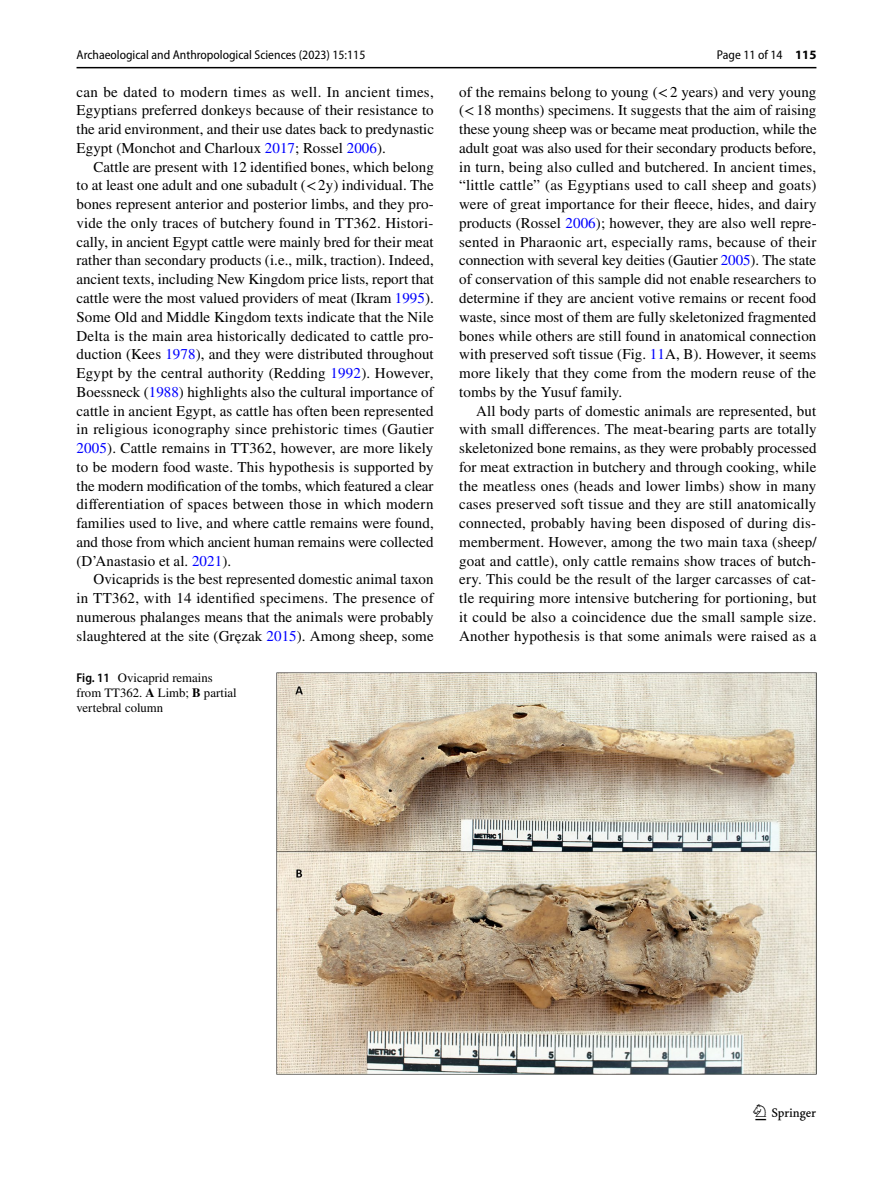
<style>
.page{position:relative;width:893px;height:1187px;background:#fff}
.page>*{position:absolute;margin:0;border:0;box-sizing:border-box;transform-origin:0 0}
.t1{font:22.5px "Springnew Regular 3";color:#000}
.t2{font:15px/18.8px "STIX";letter-spacing:.005em;color:#000;text-align:justify}
.t3{font:semi-condensed 12.75px "Myriad Pro";color:#000}
.t4{font:12.75px/15px "STIX";color:#000}
.s1{color:#00f}
.s2{font-family:"Myriad Pro";font-weight:600;font-stretch:semi-condensed}
.s3{font-weight:700}
.s4{font-weight:700;font-stretch:normal}
</style>
<div class="page">
<hr style="left:77px;top:67px;width:739px;height:1px;background:#000">
<img style="left:276px;top:673px;width:540px;height:400px">
<p class="t3" style="left:77px;top:48px;width:290px">Archaeological and Anthropological Sciences (2023) 15:115</p>
<p class="t2" style="left:77px;top:83px;width:359px">can be dated to modern times as well. In ancient times, Egyptians preferred donkeys because of their resistance to the arid environment, and their use dates back to predynastic Egypt (Monchot and Charloux <span class="s1">2017</span>; Rossel <span class="s1">2006</span>).</p>
<p class="t2" style="left:77px;top:158px;width:359px;text-indent:17px">Cattle are present with 12 identified bones, which belong to at least one adult and one subadult (&lt;2y) individual. The bones represent anterior and posterior limbs, and they pro&shy;vide the only traces of butchery found in TT362. Histori&shy;cally, in ancient Egypt cattle were mainly bred for their meat rather than secondary products (i.e., milk, traction). Indeed, ancient texts, including New Kingdom price lists, report that cattle were the most valued providers of meat (Ikram <span class="s1">1995</span>).<br>Some Old and Middle Kingdom texts indicate that the Nile Delta is the main area historically dedicated to cattle pro&shy;duction (Kees <span class="s1">1978</span>), and they were distributed throughout Egypt by the central authority (Redding <span class="s1">1992</span>). However, Boessneck (<span class="s1">1988</span>) highlights also the cultural importance of cattle in ancient Egypt, as cattle has often been represented in religious iconography since prehistoric times (Gautier <span class="s1">2005</span>). Cattle remains in TT362, however, are more likely to be modern food waste. This hypothesis is supported by the modern modification of the tombs, which featured a clear differentiation of spaces between those in which modern families used to live, and where cattle remains were found, and those from which ancient human remains were collected (D’Anastasio et al. <span class="s1">2021</span>).</p>
<p class="t2" style="left:77px;top:571px;width:359px;text-indent:17px">Ovicaprids is the best represented domestic animal taxon in TT362, with 14 identified specimens. The presence of numerous phalanges means that the animals were probably slaughtered at the site (Gręzak <span class="s1">2015</span>). Among sheep, some</p>
<p class="t4" style="left:77px;top:671px;width:162px"><span class="s2">Fig. 11</span> Ovicaprid remains from TT362. <span class="s3">A</span> Limb; <span class="s3">B</span> partial vertebral column</p>
<p class="t3" style="left:717px;top:48px;width:101px">Page 11 of 14 <span class="s4">115</span></p>
<p class="t2" style="left:459px;top:83px;width:359px">of the remains belong to young (&lt;2 years) and very young (&lt;18 months) specimens. It suggests that the aim of raising these young sheep was or became meat production, while the adult goat was also used for their secondary products before, in turn, being also culled and butchered. In ancient times, “little cattle” (as Egyptians used to call sheep and goats) were of great importance for their fleece, hides, and dairy products (Rossel <span class="s1">2006</span>); however, they are also well repre&shy;sented in Pharaonic art, especially rams, because of their connection with several key deities (Gautier <span class="s1">2005</span>). The state of conservation of this sample did not enable researchers to determine if they are ancient votive remains or recent food waste, since most of them are fully skeletonized fragmented bones while others are still found in anatomical connection with preserved soft tissue (Fig. <span class="s1">11</span>A, B). However, it seems more likely that they come from the modern reuse of the tombs by the Yusuf family.</p>
<p class="t2" style="left:459px;top:402px;width:359px;text-indent:17px">All body parts of domestic animals are represented, but with small differences. The meat-bearing parts are totally skeletonized bone remains, as they were probably processed for meat extraction in butchery and through cooking, while the meatless ones (heads and lower limbs) show in many cases preserved soft tissue and they are still anatomically connected, probably having been disposed of during dis&shy;memberment. However, among the two main taxa (sheep/ goat and cattle), only cattle remains show traces of butch&shy;ery. This could be the result of the larger carcasses of cat&shy;tle requiring more intensive butchering for portioning, but it could be also a coincidence due the small sample size.<br>Another hypothesis is that some animals were raised as a</p>
<h1 class="t1" style="left:755px;top:1104px;width:62px">1 3</h1>
</div>
